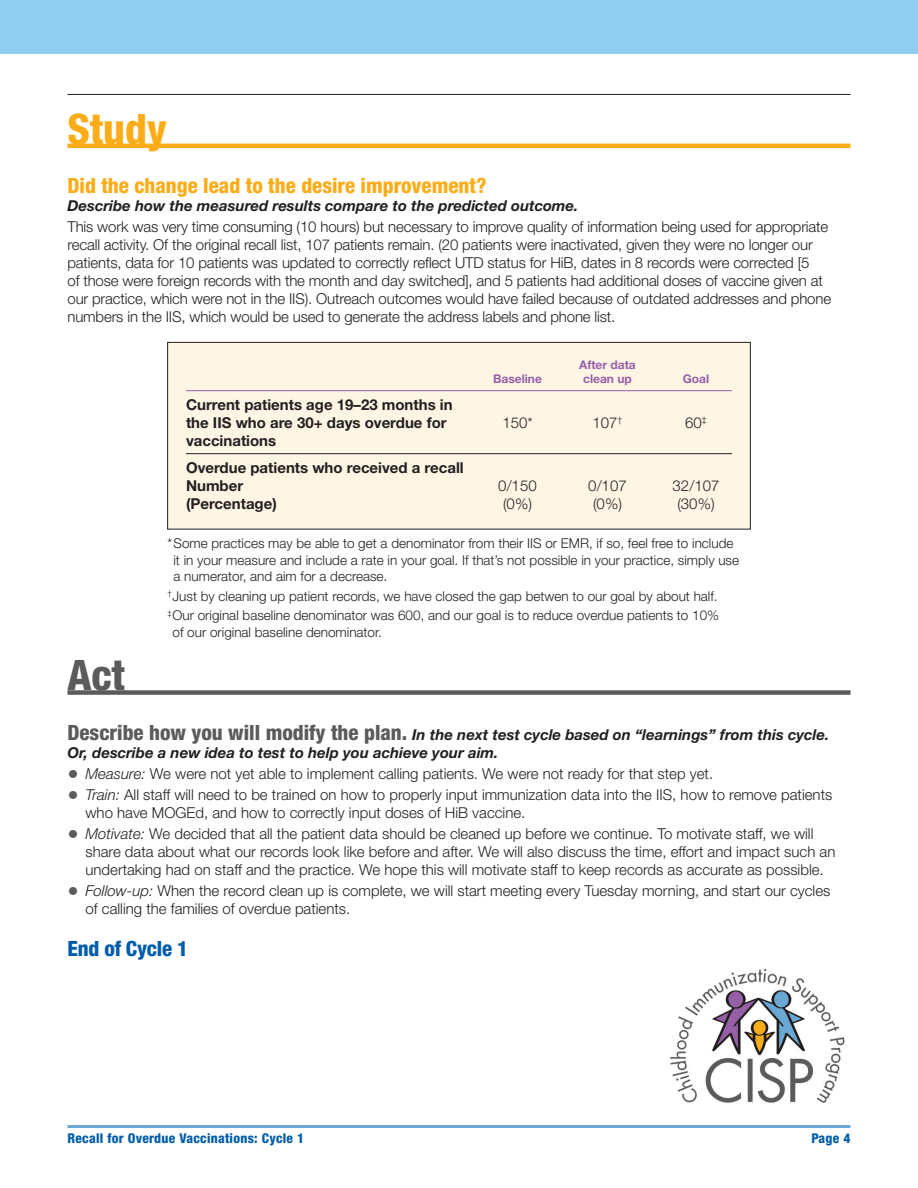
<style>
.page{position:relative;width:918px;height:1188px;background:#fff}
.page>*{position:absolute;margin:0;border:0;box-sizing:border-box;transform-origin:0 0}
._12_15_Kepler_LT_Sem{font:800 condensed 42px "Helvetica Neue LT Std";color:#faad19}
._12_15_Kepler_LT_Sem-2{font:800 condensed 42px "Helvetica Neue LT Std";color:#5c5b5b}
._12_15_Kepler_LT_Sem-3{font:800 condensed 21px "Helvetica Neue LT Std";color:#faad19}
._28_30_77_Hel_Neue_L{font:800 condensed 21px "Helvetica Neue LT Std";letter-spacing:-.01em;color:#015dab}
._12_15_Kepler_LT_Sem-4{font:300 15px/18px "Helvetica Neue LT Std";letter-spacing:-.01em;color:#231f20}
._12_15_Kepler_LT_Sem-5{font:italic 700 15px "Helvetica Neue LT Std";color:#231f20}
._12_15_Kepler_LT_Sem-6{font:700 15px "Helvetica Neue LT Std";color:#231f20}
._12_15_Kepler_LT_Sem-7{font:300 13.5px/16.5px "Helvetica Neue LT Std";color:#231f20}
.t1{font:800 condensed 13.5px "Helvetica Neue LT Std";letter-spacing:.02em;color:#015dab}
._12_15_Kepler_LT_Sem-8{font:700 12px "Helvetica Neue LT Std";color:#965fa8}
.s1{font-weight:800;font-style:normal;font-stretch:condensed;font-size:21px;color:#5c5b5b}
.s2{font-size:22.5px;color:#5c5b5b}
.s3{font-style:italic}
</style>
<div class="page">
<div style="left:0;top:0;width:918px;height:54px;background:#8fcef1"></div>
<hr style="left:68px;top:1125px;width:782px;height:3px;background:#6ca8d4">
<div style="left:168px;top:342px;width:582px;height:187px;background:#fef5e5"></div>
<hr style="left:186px;top:390px;width:546px;height:1px;background:#965fa8">
<hr style="left:186px;top:453px;width:546px;height:1px;background:#231f20">
<div style="left:167px;top:342px;width:584px;height:188px;border:1px solid #231f20"></div>
<img style="left:670px;top:968px;width:175px;height:135px">
<hr style="left:68px;top:94px;width:782px;height:1px;background:#231f20">
<hr style="left:68px;top:144px;width:782px;height:4px;background:#faad19">
<div style="left:68px;top:690px;width:782px;height:5px;background:#5c5b5b"></div>
<p class="_12_15_Kepler_LT_Sem" style="left:68px;top:103px;width:101px">Study</p>
<p class="_12_15_Kepler_LT_Sem-3" style="left:68px;top:173px;width:421px">Did the change lead to the desire improvement?</p>
<p class="_12_15_Kepler_LT_Sem-5" style="left:68px;top:196px;width:512px">Describe how the measured results compare to the predicted outcome.</p>
<p class="_12_15_Kepler_LT_Sem-4" style="left:68px;top:217px;width:765px">This work was very time consuming (10 hours) but necessary to improve quality of information being used for appropriate recall activity. Of the original recall list, 107 patients remain. (20 patients were inactivated, given they were no longer our patients, data for 10 patients was updated to correctly reflect UTD status for HiB, dates in 8 records were corrected [5<br>of those were foreign records with the month and day switched], and 5 patients had additional doses of vaccine given at our practice, which were not in the IIS). Outreach outcomes would have failed because of outdated addresses and phone numbers in the IIS, which would be used to generate the address labels and phone list.</p>
<p class="_12_15_Kepler_LT_Sem-8" style="left:579px;top:358px;width:58px">After data</p>
<p class="_12_15_Kepler_LT_Sem-8" style="left:493px;top:371px;width:50px">Baseline</p>
<p class="_12_15_Kepler_LT_Sem-8" style="left:583px;top:371px;width:50px">clean up</p>
<p class="_12_15_Kepler_LT_Sem-8" style="left:683px;top:371px;width:28px">Goal</p>
<p class="_12_15_Kepler_LT_Sem-6" style="left:186px;top:395px;width:268px">Current patients age 19–23 months in</p>
<p class="_12_15_Kepler_LT_Sem-6" style="left:186px;top:413px;width:262px">the IIS who are 30+ days overdue for</p>
<p class="_12_15_Kepler_LT_Sem-4" style="left:502px;top:413px;width:32px">150*</p>
<p class="_12_15_Kepler_LT_Sem-4" style="left:593px;top:413px;width:31px">107<sup>†</sup></p>
<p class="_12_15_Kepler_LT_Sem-4" style="left:685px;top:413px;width:23px">60<sup>‡</sup></p>
<p class="_12_15_Kepler_LT_Sem-6" style="left:186px;top:431px;width:92px">vaccinations</p>
<p class="_12_15_Kepler_LT_Sem-6" style="left:186px;top:458px;width:279px">Overdue patients who received a recall</p>
<p class="_12_15_Kepler_LT_Sem-6" style="left:186px;top:476px;width:59px">Number</p>
<p class="_12_15_Kepler_LT_Sem-4" style="left:498px;top:476px;width:40px">0/150</p>
<p class="_12_15_Kepler_LT_Sem-4" style="left:588px;top:476px;width:40px">0/107</p>
<p class="_12_15_Kepler_LT_Sem-4" style="left:673px;top:476px;width:48px">32/107</p>
<p class="_12_15_Kepler_LT_Sem-6" style="left:186px;top:494px;width:92px">(Percentage)</p>
<p class="_12_15_Kepler_LT_Sem-4" style="left:503px;top:494px;width:30px">(0%)</p>
<p class="_12_15_Kepler_LT_Sem-4" style="left:593px;top:494px;width:30px">(0%)</p>
<p class="_12_15_Kepler_LT_Sem-4" style="left:677px;top:494px;width:39px">(30%)</p>
<p class="_12_15_Kepler_LT_Sem-7" style="left:174px;top:535px;width:567px;text-indent:-6px">*Some practices may be able to get a denominator from their IIS or EMR, if so, feel free to include it in your measure and include a rate in your goal. If that’s not possible in your practice, simply use a numerator, and aim for a decrease.</p>
<p class="_12_15_Kepler_LT_Sem-7" style="left:167px;top:588px;width:552px"><sup>†</sup>Just by cleaning up patient records, we have closed the gap betwen to our goal by about half.</p>
<p class="_12_15_Kepler_LT_Sem-7" style="left:173px;top:607px;width:548px;text-indent:-5px"><sup>‡</sup>Our original baseline denominator was 600, and our goal is to reduce overdue patients to 10% of our original baseline denominator.</p>
<p class="_12_15_Kepler_LT_Sem-2" style="left:68px;top:649px;width:59px">Act</p>
<p class="_12_15_Kepler_LT_Sem-5" style="left:68px;top:725px;width:763px"><span class="s1">Describe how you will modify the plan.</span> In the next test cycle based on “learnings” from this cycle.</p>
<p class="_12_15_Kepler_LT_Sem-5" style="left:68px;top:743px;width:432px">Or, describe a new idea to test to help you achieve your aim.</p>
<p class="_12_15_Kepler_LT_Sem-4" style="left:68px;top:764px;width:647px"><span class="s2">•</span> <span class="s3">Measure:</span> We were not yet able to implement calling patients. We were not ready for that step yet.</p>
<p class="_12_15_Kepler_LT_Sem-4" style="left:86px;top:785px;width:748px;text-indent:-18px"><span class="s2">•</span> <span class="s3">Train:</span> All staff will need to be trained on how to properly input immunization data into the IIS, how to remove patients who have MOGEd, and how to correctly input doses of HiB vaccine.</p>
<p class="_12_15_Kepler_LT_Sem-4" style="left:86px;top:824px;width:751px;text-indent:-18px"><span class="s2">•</span> <span class="s3">Motivate:</span> We decided that all the patient data should be cleaned up before we continue. To motivate staff, we will share data about what our records look like before and after. We will also discuss the time, effort and impact such an undertaking had on staff and the practice. We hope this will motivate staff to keep records as accurate as possible.</p>
<p class="_12_15_Kepler_LT_Sem-4" style="left:86px;top:881px;width:746px;text-indent:-18px"><span class="s2">•</span> <span class="s3">Follow-up:</span> When the record clean up is complete, we will start meeting every Tuesday morning, and start our cycles of calling the families of overdue patients.</p>
<p class="_28_30_77_Hel_Neue_L" style="left:68px;top:935px;width:122px">End of Cycle 1</p>
<p class="t1" style="left:68px;top:1130px;width:238px">Recall for Overdue Vaccinations: Cycle 1</p>
<p class="t1" style="left:811px;top:1130px;width:41px">Page 4</p>
</div>
